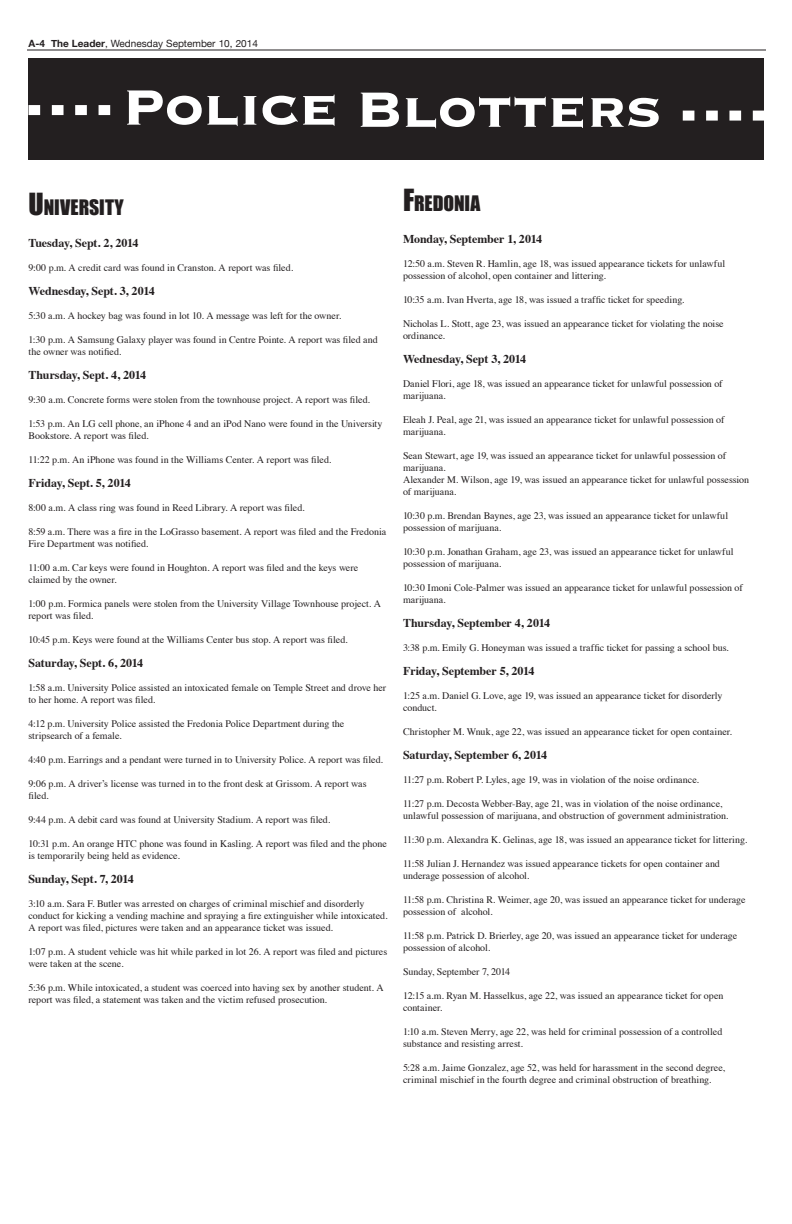
<style>
.page{position:relative;width:792px;height:1224px;background:#fff}
.page>*{position:absolute;margin:0;border:0;box-sizing:border-box;transform-origin:0 0}
.t1{font:700 65px "Copperplate";letter-spacing:-.01em;color:#fff}
.t2{font:19.6px "Impact";color:#231f20}
.t3{font:700 12px "Times";letter-spacing:-.01em;color:#231f20}
.t4{font:10px/12px "Times";color:#231f20}
.t5{font:10px "Helvetica Neue";color:#231f20}
.s1{font-weight:700}
.s2{font-size:28px}
</style>
<div class="page">
<hr style="left:27px;top:50px;width:739px;height:1px;background:#231f20">
<div style="left:28px;top:58px;width:736px;height:102px;background:#231f20"></div>
<svg style="left:28px;top:105px;width:82px;height:10px"></svg>
<svg style="left:683px;top:111px;width:81px;height:10px"></svg>
<p class="t5" style="left:28px;top:35px;width:231px"><span class="s1">A-4 The Leader</span>, Wednesday September 10, 2014</p>
<h1 class="t1" style="left:122px;top:66px;width:542px">Police Blotters</h1>
<h2 class="t2" style="left:28px;top:192px;width:97px"><span class="s2">U</span>NIVERSITY</h2>
<p class="t3" style="left:28px;top:232px;width:112px">Tuesday, Sept. 2, 2014</p>
<p class="t4" style="left:28px;top:261px;width:266px">9:00 p.m. A credit card was found in Cranston. A report was filed.</p>
<p class="t3" style="left:28px;top:280px;width:128px">Wednesday, Sept. 3, 2014</p>
<p class="t4" style="left:28px;top:309px;width:314px">5:30 a.m. A hockey bag was found in lot 10. A message was left for the owner.</p>
<p class="t4" style="left:28px;top:333px;width:351px">1:30 p.m. A Samsung Galaxy player was found in Centre Pointe. A report was filed and the owner was notified.</p>
<p class="t3" style="left:28px;top:364px;width:119px">Thursday, Sept. 4, 2014</p>
<p class="t4" style="left:28px;top:393px;width:343px">9:30 a.m. Concrete forms were stolen from the townhouse project. A report was filed.</p>
<p class="t4" style="left:28px;top:417px;width:356px">1:53 p.m. An LG cell phone, an iPhone 4 and an iPod Nano were found in the University<br>Bookstore. A report was filed.</p>
<p class="t4" style="left:28px;top:453px;width:304px">11:22 p.m. An iPhone was found in the Williams Center. A report was filed.</p>
<p class="t3" style="left:28px;top:472px;width:104px">Friday, Sept. 5, 2014</p>
<p class="t4" style="left:28px;top:501px;width:278px">8:00 a.m. A class ring was found in Reed Library. A report was filed.</p>
<p class="t4" style="left:28px;top:525px;width:359px">8:59 a.m. There was a fire in the LoGrasso basement. A report was filed and the Fredonia<br>Fire Department was notified.</p>
<p class="t4" style="left:28px;top:561px;width:331px">11:00 a.m. Car keys were found in Houghton. A report was filed and the keys were claimed by the owner.</p>
<p class="t4" style="left:28px;top:597px;width:354px">1:00 p.m. Formica panels were stolen from the University Village Townhouse project. A report was filed.</p>
<p class="t4" style="left:28px;top:633px;width:321px">10:45 p.m. Keys were found at the Williams Center bus stop. A report was filed.</p>
<p class="t3" style="left:28px;top:652px;width:116px">Saturday, Sept. 6, 2014</p>
<p class="t4" style="left:28px;top:681px;width:359px">1:58 a.m. University Police assisted an intoxicated female on Temple Street and drove her to her home. A report was filed.</p>
<p class="t4" style="left:28px;top:717px;width:317px">4:12 p.m. University Police assisted the Fredonia Police Department during the stripsearch of a female.</p>
<p class="t4" style="left:28px;top:753px;width:356px">4:40 p.m. Earrings and a pendant were turned in to University Police. A report was filed.</p>
<p class="t4" style="left:28px;top:777px;width:340px">9:06 p.m. A driver’s license was turned in to the front desk at Grissom. A report was filed.</p>
<p class="t4" style="left:28px;top:813px;width:303px">9:44 p.m. A debit card was found at University Stadium. A report was filed.</p>
<p class="t4" style="left:28px;top:837px;width:360px">10:31 p.m. An orange HTC phone was found in Kasling. A report was filed and the phone is temporarily being held as evidence.</p>
<p class="t3" style="left:28px;top:868px;width:107px">Sunday, Sept. 7, 2014</p>
<p class="t4" style="left:28px;top:897px;width:361px">3:10 a.m. Sara F. Butler was arrested on charges of criminal mischief and disorderly conduct for kicking a vending machine and spraying a fire extinguisher while intoxicated.<br>A report was filed, pictures were taken and an appearance ticket was issued.</p>
<p class="t4" style="left:28px;top:945px;width:360px">1:07 p.m. A student vehicle was hit while parked in lot 26. A report was filed and pictures were taken at the scene.</p>
<p class="t4" style="left:28px;top:981px;width:357px">5:36 p.m. While intoxicated, a student was coerced into having sex by another student. A report was filed, a statement was taken and the victim refused prosecution.</p>
<h2 class="t2" style="left:403px;top:188px;width:79px"><span class="s2">F</span>REDONIA</h2>
<p class="t3" style="left:403px;top:228px;width:141px">Monday, September 1, 2014</p>
<p class="t4" style="left:403px;top:257px;width:324px">12:50 a.m. Steven R. Hamlin, age 18, was issued appearance tickets for unlawful possession of alcohol, open container and littering.</p>
<p class="t4" style="left:403px;top:293px;width:283px">10:35 a.m. Ivan Hverta, age 18, was issued a traffic ticket for speeding.</p>
<p class="t4" style="left:403px;top:317px;width:322px">Nicholas L. Stott, age 23, was issued an appearance ticket for violating the noise ordinance.</p>
<p class="t3" style="left:403px;top:348px;width:125px">Wednesday, Sept 3, 2014</p>
<p class="t4" style="left:403px;top:377px;width:321px">Daniel Flori, age 18, was issued an appearance ticket for unlawful possession of marijuana.</p>
<p class="t4" style="left:403px;top:413px;width:323px">Eleah J. Peal, age 21, was issued an appearance ticket for unlawful possession of marijuana.</p>
<p class="t4" style="left:403px;top:449px;width:348px">Sean Stewart, age 19, was issued an appearance ticket for unlawful possession of marijuana.<br>Alexander M. Wilson, age 19, was issued an appearance ticket for unlawful possession of marijuana.</p>
<p class="t4" style="left:403px;top:509px;width:327px">10:30 p.m. Brendan Baynes, age 23, was issued an appearance ticket for unlawful possession of marijuana.</p>
<p class="t4" style="left:403px;top:545px;width:332px">10:30 p.m. Jonathan Graham, age 23, was issued an appearance ticket for unlawful possession of marijuana.</p>
<p class="t4" style="left:403px;top:581px;width:341px">10:30 Imoni Cole-Palmer was issued an appearance ticket for unlawful possession of marijuana.</p>
<p class="t3" style="left:403px;top:612px;width:149px">Thursday, September 4, 2014</p>
<p class="t4" style="left:403px;top:641px;width:327px">3:38 p.m. Emily G. Honeyman was issued a traffic ticket for passing a school bus.</p>
<p class="t3" style="left:403px;top:660px;width:133px">Friday, September 5, 2014</p>
<p class="t4" style="left:403px;top:689px;width:321px">1:25 a.m. Daniel G. Love, age 19, was issued an appearance ticket for disorderly conduct.</p>
<p class="t4" style="left:403px;top:725px;width:331px">Christopher M. Wnuk, age 22, was issued an appearance ticket for open container.</p>
<p class="t3" style="left:403px;top:744px;width:146px">Saturday, September 6, 2014</p>
<p class="t4" style="left:403px;top:773px;width:298px">11:27 p.m. Robert P. Lyles, age 19, was in violation of the noise ordinance.</p>
<p class="t4" style="left:403px;top:797px;width:327px">11:27 p.m. Decosta Webber-Bay, age 21, was in violation of the noise ordinance, unlawful possession of marijuana, and obstruction of government administration.</p>
<p class="t4" style="left:403px;top:833px;width:346px">11:30 p.m. Alexandra K. Gelinas, age 18, was issued an appearance ticket for littering.</p>
<p class="t4" style="left:403px;top:857px;width:318px">11:58 Julian J. Hernandez was issued appearance tickets for open container and underage possession of alcohol.</p>
<p class="t4" style="left:403px;top:893px;width:344px">11:58 p.m. Christina R. Weimer, age 20, was issued an appearance ticket for underage possession of alcohol.</p>
<p class="t4" style="left:403px;top:929px;width:336px">11:58 p.m. Patrick D. Brierley, age 20, was issued an appearance ticket for underage possession of alcohol.</p>
<p class="t4" style="left:403px;top:965px;width:109px">Sunday, September 7, 2014</p>
<p class="t4" style="left:403px;top:989px;width:322px">12:15 a.m. Ryan M. Hasselkus, age 22, was issued an appearance ticket for open container.</p>
<p class="t4" style="left:403px;top:1025px;width:321px">1:10 a.m. Steven Merry, age 22, was held for criminal possession of a controlled substance and resisting arrest.</p>
<p class="t4" style="left:403px;top:1061px;width:324px">5:28 a.m. Jaime Gonzalez, age 52, was held for harassment in the second degree, criminal mischief in the fourth degree and criminal obstruction of breathing.</p>
</div>
